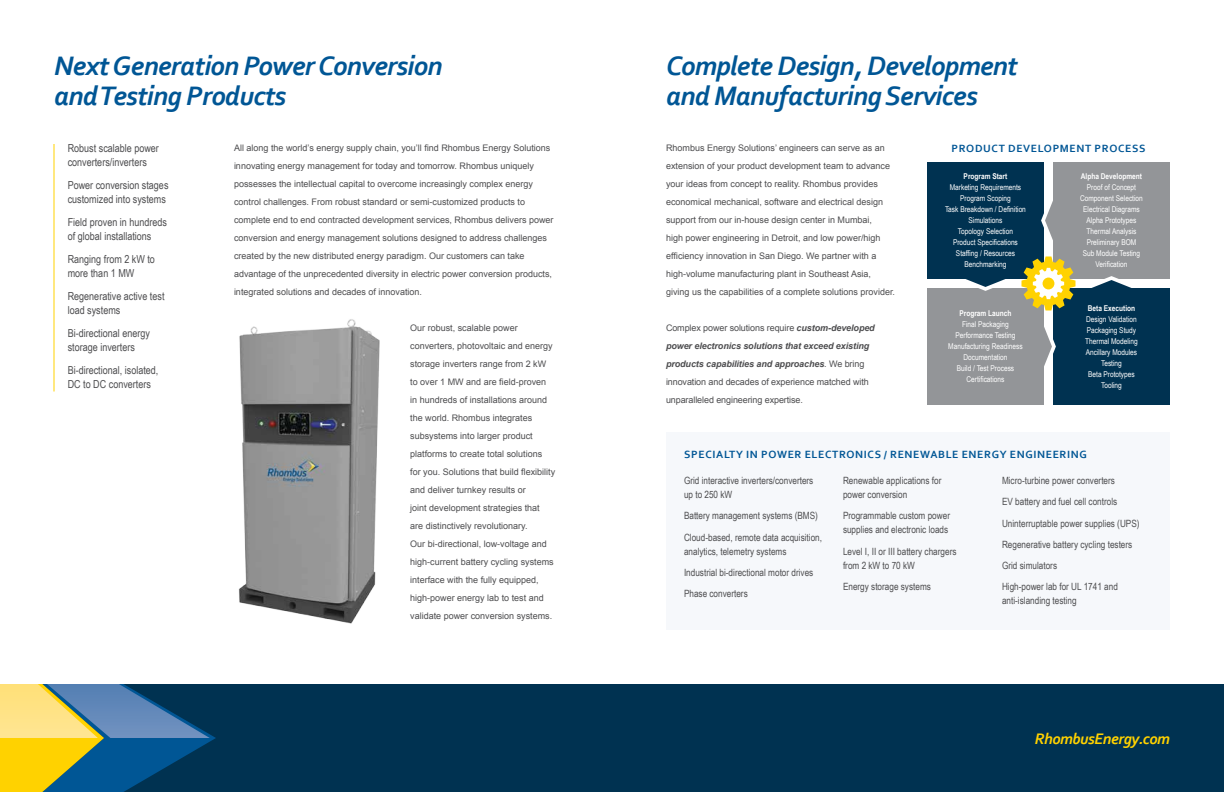
<style>
.page{position:relative;width:1224px;height:792px;background:#fff}
.page>*{position:absolute;margin:0;border:0;box-sizing:border-box;transform-origin:0 0}
.t1{font:italic 700 28px/30px "Corbel";letter-spacing:-.025em;color:#005695}
.t2{font:italic 700 16px "Corbel";letter-spacing:-.025em;color:#ffd200}
.t3{font:11px/14px "Arial Narrow";color:#4d4d4f}
.t4{font:700 11px "Corbel";letter-spacing:.06em;color:#005695}
.t5{font:10px/21.2px "Arial Narrow";color:#4d4d4f}
.t6{font:9px/18px "Arial";color:#4d4d4f}
.t7{font:8px/11px "Arial Narrow";color:#fff;text-align:center}
.t8{font:700 8px "Arial Narrow";color:#fff}
.s1{font-weight:700;font-style:italic}
</style>
<div class="page">
<div style="left:0;top:684px;width:612px;height:108px;background:#003251"></div>
<svg style="left:0;top:684px;width:216px;height:108px"></svg>
<hr style="left:54px;top:144px;width:1px;height:248px;background:#ffd200">
<img style="left:239px;top:319px;width:141px;height:305px">
<div style="left:612px;top:684px;width:612px;height:108px;background:#003251"></div>
<div style="left:666px;top:432px;width:504px;height:198px;background:#f6f8fb"></div>
<svg style="left:927px;top:162px;width:243px;height:243px;background:#586f79"></svg>
<h1 class="t1" style="left:54px;top:50px;width:390px">Next Generation Power Conversion and Testing Products</h1>
<p class="t6" style="left:234px;top:138px;width:321px">All along the world’s energy supply chain, you’ll find Rhombus Energy Solutions innovating energy management for today and tomorrow. Rhombus uniquely possesses the intellectual capital to overcome increasingly complex energy control challenges. From robust standard or semi-customized products to complete end to end contracted development services, Rhombus delivers power conversion and energy management solutions designed to address challenges created by the new distributed energy paradigm. Our customers can take advantage of the unprecedented diversity in electric power conversion products, integrated solutions and decades of innovation.</p>
<p class="t6" style="left:410px;top:318px;width:147px">Our robust, scalable power converters, photovoltaic and energy storage inverters range from 2 kW to over 1 MW and are field-proven in hundreds of installations around the world. Rhombus integrates subsystems into larger product platforms to create total solutions<br>for you. Solutions that build flexibility and deliver turnkey results or<br>joint development strategies that<br>are distinctively revolutionary.<br>Our bi-directional, low-voltage and high-current battery cycling systems interface with the fully equipped, high-power energy lab to test and validate power conversion systems.</p>
<p class="t3" style="left:68px;top:141px;width:93px">Robust scalable power converters/inverters</p>
<p class="t3" style="left:68px;top:178px;width:102px">Power conversion stages customized into systems</p>
<p class="t3" style="left:68px;top:215px;width:101px">Field proven in hundreds of global installations</p>
<p class="t3" style="left:68px;top:252px;width:89px">Ranging from 2 kW to more than 1 MW</p>
<p class="t3" style="left:68px;top:289px;width:98px">Regenerative active test load systems</p>
<p class="t3" style="left:68px;top:326px;width:84px">Bi-directional energy storage inverters</p>
<p class="t3" style="left:68px;top:363px;width:92px">Bi-directional, isolated,<br>DC to DC converters</p>
<h1 class="t1" style="left:666px;top:50px;width:353px">Complete Design, Development and Manufacturing Services</h1>
<p class="t6" style="left:666px;top:138px;width:231px">Rhombus Energy Solutions’ engineers can serve as an extension of your product development team to advance your ideas from concept to reality. Rhombus provides economical mechanical, software and electrical design support from our in-house design center in Mumbai,<br>high power engineering in Detroit, and low power/high efficiency innovation in San Diego. We partner with a high-volume manufacturing plant in Southeast Asia, giving us the capabilities of a complete solutions provider.</p>
<p class="t6" style="left:666px;top:318px;width:210px">Complex power solutions require <span class="s1">custom-developed power electronics solutions that exceed existing products capabilities and approaches</span>. We bring innovation and decades of experience matched with unparalleled engineering expertise.</p>
<p class="t4" style="left:952px;top:142px;width:195px">PRODUCT DEVELOPMENT PROCESS</p>
<p class="t8" style="left:964px;top:171px;width:45px">Program Start</p>
<p class="t7" style="left:945px;top:182px;width:82px">Marketing Requirements<br>Program Scoping<br>Task Breakdown / Definition<br>Simulations<br>Topology Selection<br>Product Specifications<br>Staffing / Resources<br>Benchmarking</p>
<p class="t8" style="left:1081px;top:171px;width:63px">Alpha Development</p>
<p class="t7" style="left:1080px;top:182px;width:64px">Proof of Concept<br>Component Selection<br>Electrical Diagrams<br>Alpha Prototypes<br>Thermal Analysis<br>Preliminary BOM<br>Sub Module Testing<br>Verification</p>
<p class="t8" style="left:1088px;top:302px;width:49px">Beta Execution</p>
<p class="t7" style="left:1085px;top:313px;width:54px">Design Validation<br>Packaging Study<br>Thermal Modeling<br>Ancillary Modules<br>Testing<br>Beta Prototypes<br>Tooling</p>
<p class="t8" style="left:959px;top:308px;width:54px">Program Launch</p>
<p class="t7" style="left:948px;top:319px;width:76px">Final Packaging<br>Performance Testing<br>Manufacturing Readiness<br>Documentation<br>Build / Test Process<br>Certifications</p>
<p class="t4" style="left:684px;top:448px;width:404px">SPECIALTY IN POWER ELECTRONICS / RENEWABLE ENERGY ENGINEERING</p>
<p class="t5" style="left:684px;top:473px;width:131px;line-height:14px">Grid interactive inverters/converters up to 250 kW</p>
<p class="t5" style="left:684px;top:505px;width:140px">Battery management systems (BMS)<br>Cloud-based, remote data acquisition,</p>
<p class="t5" style="left:684px;top:540px;width:131px">analytics, telemetry systems<br>Industrial bi-directional motor drives<br>Phase converters</p>
<p class="t5" style="left:843px;top:473px;width:100px;line-height:14px">Renewable applications for power conversion</p>
<p class="t5" style="left:843px;top:509px;width:109px;line-height:14px">Programmable custom power supplies and electronic loads</p>
<p class="t5" style="left:843px;top:544px;width:115px;line-height:14px">Level I, II or III battery chargers from 2 kW to 70 kW</p>
<p class="t5" style="left:843px;top:575px;width:89px">Energy storage systems</p>
<p class="t5" style="left:1002px;top:470px;width:139px">Micro-turbine power converters<br>EV battery and fuel cell controls<br>Uninterruptable power supplies (UPS)<br>Regenerative battery cycling testers<br>Grid simulators<br>High-power lab for UL 1741 and</p>
<p class="t5" style="left:1002px;top:590px;width:76px">anti-islanding testing</p>
<h2 class="t2" style="left:1035px;top:729px;width:137px">RhombusEnergy.com</h2>
</div>
